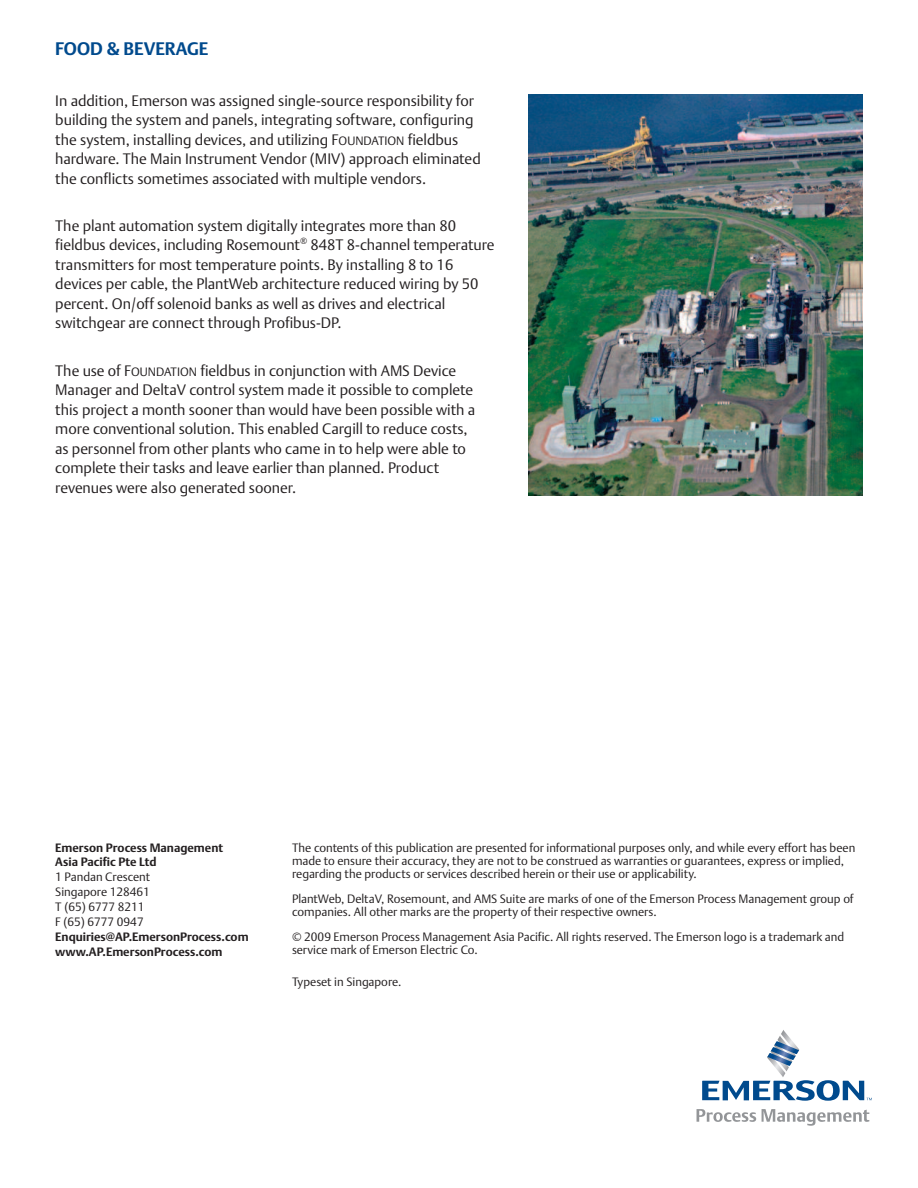
<style>
.page{position:relative;width:918px;height:1188px;background:#fff}
.page>*{position:absolute;margin:0;border:0;box-sizing:border-box;transform-origin:0 0}
.t1{font:700 18px "DTL Argo T";color:#004a8d}
.t2{font:15px/19.5px "DTL Argo T Light";color:#231f20}
.t3{font:12px/12.8px "DTL Argo T Light";color:#231f20}
.t4{font:700 12px/13.5px "DTL Argo T";color:#231f20}
.s1{font-size:12px}
</style>
<div class="page">
<svg style="left:702px;top:1030px;width:170px;height:71px"></svg>
<svg style="left:697px;top:1109px;width:59px;height:13px"></svg>
<svg style="left:762px;top:1109px;width:107px;height:17px"></svg>
<img style="left:529px;top:94px;width:334px;height:402px">
<p class="t1" style="left:55px;top:38px;width:155px">FOOD &amp; BEVERAGE</p>
<p class="t2" style="left:55px;top:91px;width:427px">In addition, Emerson was assigned single-source responsibility for building the system and panels, integrating software, configuring the system, installing devices, and utilizing F<span class="s1">OUNDATION</span> fieldbus hardware. The Main Instrument Vendor (MIV) approach eliminated the conflicts sometimes associated with multiple vendors.</p>
<p class="t2" style="left:55px;top:216px;width:441px">The plant automation system digitally integrates more than 80 fieldbus devices, including Rosemount<sup>®</sup> 848T 8-channel temperature transmitters for most temperature points. By installing 8 to 16 devices per cable, the PlantWeb architecture reduced wiring by 50 percent. On/off solenoid banks as well as drives and electrical switchgear are connect through Profibus-DP.</p>
<p class="t2" style="left:55px;top:361px;width:422px">The use of F<span class="s1">OUNDATION</span> fieldbus in conjunction with AMS Device Manager and DeltaV control system made it possible to complete this project a month sooner than would have been possible with a more conventional solution. This enabled Cargill to reduce costs, as personnel from other plants who came in to help were able to complete their tasks and leave earlier than planned. Product revenues were also generated sooner.</p>
<p class="t4" style="left:55px;top:841px;width:169px">Emerson Process Management<br>Asia Pacific Pte Ltd</p>
<p class="t3" style="left:55px;top:869px;width:96px;line-height:15px">1 Pandan Crescent<br>Singapore 128461<br>T (65) 6777 8211<br>F (65) 6777 0947</p>
<p class="t4" style="left:55px;top:929px;width:195px;line-height:15px">Enquiries@AP.EmersonProcess.com www.AP.EmersonProcess.com</p>
<p class="t3" style="left:292px;top:842px;width:565px">The contents of this publication are presented for informational purposes only, and while every effort has been made to ensure their accuracy, they are not to be construed as warranties or guarantees, express or implied, regarding the products or services described herein or their use or applicability.</p>
<p class="t3" style="left:292px;top:893px;width:563px">PlantWeb, DeltaV, Rosemount, and AMS Suite are marks of one of the Emerson Process Management group of companies. All other marks are the property of their respective owners.</p>
<p class="t3" style="left:292px;top:931px;width:554px">© 2009 Emerson Process Management Asia Pacific. All rights reserved. The Emerson logo is a trademark and service mark of Emerson Electric Co.</p>
<p class="t3" style="left:292px;top:975px;width:111px">Typeset in Singapore.</p>
</div>
